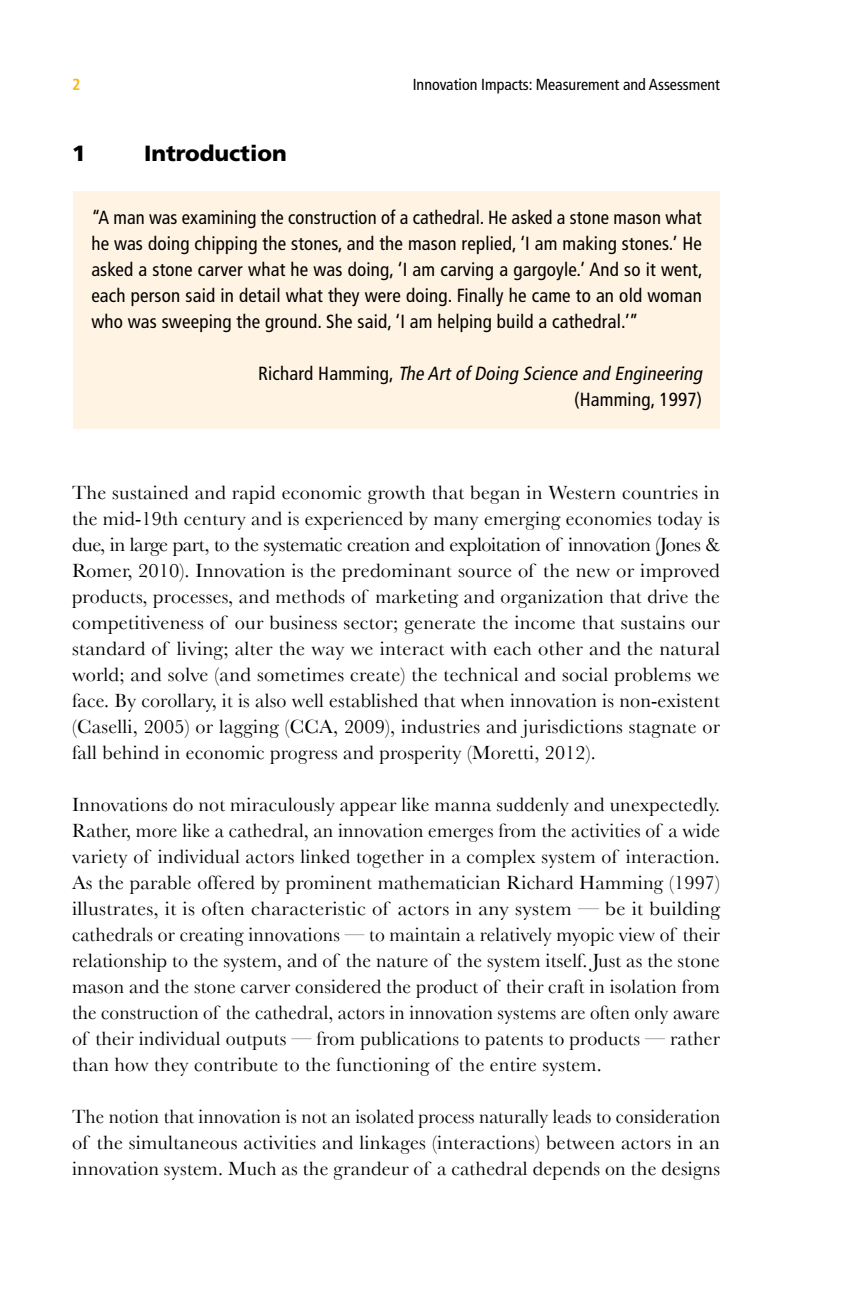
<style>
.page{position:relative;width:864px;height:1296px;background:#fff}
.page>*{position:absolute;margin:0;border:0;box-sizing:border-box;transform-origin:0 0}
.t1{font:900 22px "Frutiger";color:#000}
.t2{font:20px/26px "Baskerville";letter-spacing:.01em;color:#000;text-align:justify}
.t3{font:20px/26px "Baskerville";letter-spacing:.01em;color:#000;text-align:justify;scale:.96 1}
.t4{font:condensed 19px/26px "Frutiger";letter-spacing:.01em;color:#000;text-align:justify}
.t5{font:italic condensed 19px/26px "Frutiger";color:#000;text-align:right}
.t6{font:condensed 16px "Frutiger";color:#000}
.t7{font:700 condensed 16px "Frutiger";color:#fcb515}
.s1{font-style:normal}
</style>
<div class="page">
<div style="left:73px;top:192px;width:647px;height:237px;background:#fff4e4"></div>
<p class="t7" style="left:72px;top:75px;width:10px">2</p>
<p class="t6" style="left:413px;top:75px;width:309px">Innovation Impacts: Measurement and Assessment</p>
<p class="t1" style="left:72px;top:140px;width:15px">1</p>
<p class="t1" style="left:144px;top:140px;width:144px">Introduction</p>
<p class="t4" style="left:91px;top:204px;width:613px">“A man was examining the construction of a cathedral. He asked a stone mason what he was doing chipping the stones, and the mason replied, ‘I am making stones.’ He asked a stone carver what he was doing, ‘I am carving a gargoyle.’ And so it went, each person said in detail what they were doing. Finally he came to an old woman who was sweeping the ground. She said, ‘I am helping build a cathedral.’”</p>
<p class="t5" style="left:258px;top:360px;width:449px"><span class="s1">R i c h a r d H a m m i n g ,</span> The ArtofDoing Science and Engineering <span class="s1">(Hamming, 1997)</span></p>
<p class="t2" style="left:72px;top:480px;width:650px">The sustained and rapid economic growth that began in Western countries in the mid-19th century and is experienced by many emerging economies today is due, in large part, to the systematic creation and exploitation of innovation (Jones &amp; Romer, 2010). Innovation is the predominant source of the new or improved products, processes, and methods of marketing and organization that drive the competitiveness of our business sector; generate the income that sustains our standard of living; alter the way we interact with each other and the natural world; and solve (and sometimes create) the technical and social problems we face. By corollary, it is also well established that when innovation is non-existent (Caselli, 2005) or lagging (CCA, 2009), industries and jurisdictions stagnate or fall behind in economic progress and prosperity (Moretti, 2012).</p>
<p class="t2" style="left:72px;top:792px;width:650px">Innovations do not miraculously appear like manna suddenly and unexpectedly.<br>Rather, more like a cathedral, an innovation emerges from the activities of a wide variety of individual actors linked together in a complex system of interaction.<br>As the parable offered by prominent mathematician Richard Hamming (1997) illustrates, it is often characteristic of actors in any system — be it building cathedrals or creating innovations — to maintain a relatively myopic view of their relationship to the system, and of the nature of the system itself. Just as the stone mason and the stone carver considered the product of their craft in isolation from the construction of the cathedral, actors in innovation systems are often only aware of their individual outputs — from publications to patents to products — rather than how they contribute to the functioning of the entire system.</p>
<p class="t3" style="left:72px;top:1104px;width:677px">The notion that innovation is not an isolated process naturally leads to consideration of the simultaneous activities and linkages (interactions) between actors in an innovation system. Much as the grandeur of a cathedral depends on the designs</p>
</div>
